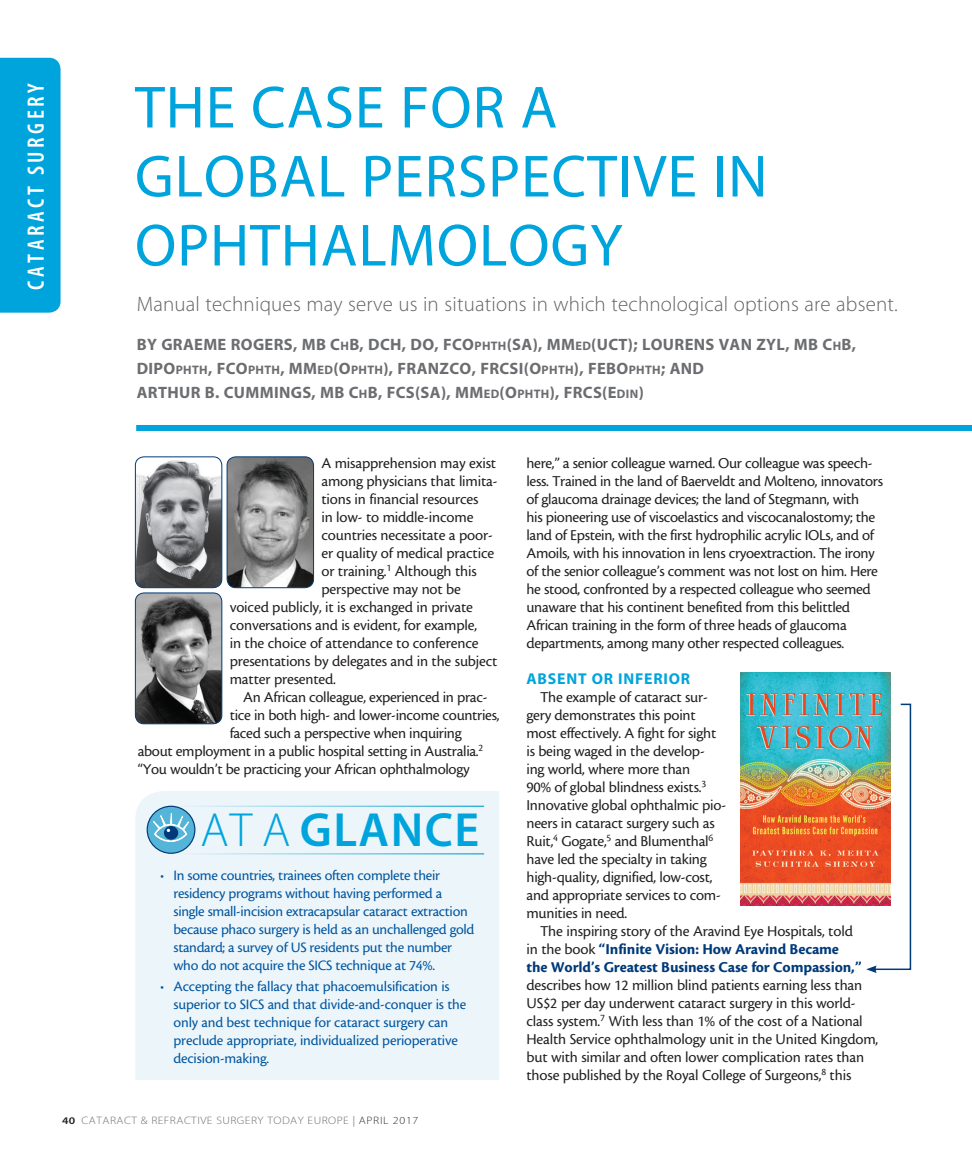
<style>
.page{position:relative;width:972px;height:1161px;background:#fff}
.page>*{position:absolute;margin:0;border:0;box-sizing:border-box;transform-origin:0 0}
.headline{font:60px/69px "Myriad MM 400 600";letter-spacing:.015em;color:#00a4dc}
.headline-2{font:48.15px "Myriad MM 565 600";letter-spacing:.03em;color:#00a4dc}
.t1{font:23.7px "Myriad MM 565 300";letter-spacing:.15em;color:#fff}
.deck{font:21px "Myriad MM 215 600";letter-spacing:.01em;color:#636366}
.author{font:16.5px "Myriad MM 700 600";letter-spacing:.02em;color:#6c6d70}
.body{font:15.75px/18px "Cronos MM 408 10";letter-spacing:-.02em;color:#231f20}
.body_first{font:15.75px "Cronos MM 408 10";letter-spacing:-.01em;color:#231f20}
.subhead{font:15.75px "Myriad MM 700 600";letter-spacing:.05em;color:#00a4dc}
.t2{font:15px/18px "Cronos MM 408 10";letter-spacing:-.02em;color:#01559f}
.t3{font:10.8px "Myriad MM 215 600";letter-spacing:.04em;color:#6c6d70;scale:1.11 1}
.s1{font-family:"Myriad MM SC750 700 600";font-size:12.3px}
.s2{font-family:"Myriad MM SC750 700 600"}
.s3{font-family:"Myriad MM 215 600"}
.s4{font-family:"Myriad MM 565 600";font-size:10.2px;color:#231f20}
.s5{font-family:"Myriad MM 400 600";color:#939598}
.s6{color:#312f30}
.s7{font-family:"Cronos MM 700 10";color:#013a79}
</style>
<div class="page">
<div style="left:0;top:58px;width:61px;height:255px;background:#00a4dc"></div>
<div style="left:136px;top:425px;width:836px;height:6px;background:#00a4dc"></div>
<img style="left:135px;top:457px;width:87px;height:131px">
<div style="left:135px;top:456px;width:87px;height:132px;border:1px solid #013a79;border-radius:9px"></div>
<img style="left:135px;top:593px;width:87px;height:131px">
<div style="left:135px;top:593px;width:87px;height:131px;border:1px solid #013a79;border-radius:9px"></div>
<img style="left:227px;top:457px;width:87px;height:131px">
<div style="left:227px;top:456px;width:87px;height:132px;border:1px solid #013a79;border-radius:9px"></div>
<div style="left:135px;top:791px;width:364px;height:289px;background:#ebf5fa"></div>
<hr style="left:175px;top:806px;width:309px;height:1px;background:#019ecb">
<hr style="left:175px;top:853px;width:309px;height:1px;background:#019ecb">
<div style="left:147px;top:806px;width:48px;height:47px;background:#55b5d8;border-radius:50%"></div>
<div style="left:147px;top:806px;width:48px;height:48px;border:1px solid #013a79;border-radius:50%"></div>
<svg style="left:150px;top:808px;width:42px;height:34px"></svg>
<img style="left:740px;top:673px;width:151px;height:233px">
<img style="left:866px;top:703px;width:46px;height:270px">
<h3 class="t1" style="left:25px;top:290px;width:208px;rotate:-90deg">CATARACT SURGERY</h3>
<p class="headline" style="left:135px;top:76px;width:634px">THE CASE FOR A<br>GLOBAL PERSPECTIVE IN<br>OPHTHALMOLOGY</p>
<p class="deck" style="left:137px;top:294px;width:763px">Manual techniques may serve us in situations in which technological options are absent.</p>
<p class="author" style="left:137px;top:337px;width:721px">BY GRAEME ROGERS, MB C<span class="s1">H</span>B, DC<span class="s2">H</span>, DO, FCO<span class="s1">PHTH</span>(SA), MM<span class="s1">ED</span>(UCT); LOURENS VAN ZYL, MB C<span class="s1">H</span>B,</p>
<p class="author" style="left:137px;top:361px;width:569px">DIPO<span class="s1">PHTH</span>, FCO<span class="s1">PHTH</span>, MM<span class="s1">ED</span>(O<span class="s1">PHTH</span>), FRANZCO, FRCSI(O<span class="s1">PHTH</span>), FEBO<span class="s1">PHTH</span>; AND</p>
<p class="author" style="left:137px;top:385px;width:509px">ARTHUR B. CUMMINGS, MB C<span class="s1">H</span>B, FCS(SA), MM<span class="s1">ED</span>(O<span class="s1">PHTH</span>), FRCS(E<span class="s1">DIN</span>)</p>
<p class="body_first" style="left:321px;top:455px;width:176px">A misapprehension may exist</p>
<p class="body_first" style="left:321px;top:473px;width:178px">among physicians that limita-</p>
<p class="body_first" style="left:321px;top:491px;width:158px">tions in financial resources</p>
<p class="body_first" style="left:321px;top:509px;width:153px">in low- to middle-income</p>
<p class="body_first" style="left:321px;top:527px;width:173px">countries necessitate a poor-</p>
<p class="body_first" style="left:321px;top:545px;width:174px">er quality of medical practice</p>
<p class="body_first" style="left:321px;top:563px;width:157px">or training.<sup>1</sup> Although this</p>
<p class="body_first" style="left:321px;top:581px;width:141px">perspective may not be</p>
<p class="body_first" style="left:230px;top:599px;width:245px">voiced publicly, it is exchanged in private</p>
<p class="body_first" style="left:230px;top:617px;width:249px">conversations and is evident, for example,</p>
<p class="body_first" style="left:230px;top:635px;width:250px">in the choice of attendance to conference</p>
<p class="body_first" style="left:230px;top:653px;width:269px">presentations by delegates and in the subject</p>
<p class="body_first" style="left:230px;top:671px;width:108px">matter presented.</p>
<p class="body" style="left:243px;top:688px;width:246px">An African colleague, experienced in prac-</p>
<p class="body" style="left:230px;top:706px;width:271px">tice in both high- and lower-income countries,</p>
<p class="body" style="left:230px;top:724px;width:233px">faced such a perspective when inquiring</p>
<p class="body" style="left:138px;top:742px;width:347px">about employment in a public hospital setting in Australia.<sup>2</sup></p>
<p class="body" style="left:138px;top:760px;width:333px">“You wouldn’t be practicing your African ophthalmology</p>
<p class="headline-2" style="left:200px;top:806px;width:280px"><span class="s3">AT A</span> GLANCE</p>
<p class="t2" style="left:174px;top:867px;width:302px;text-indent:-14px">• In some countries, trainees often complete their residency programs without having performed a single small-incision extracapsular cataract extraction because phaco surgery is held as an unchallenged gold standard; a survey of US residents put the number who do not acquire the SICS technique at 74%.</p>
<p class="t2" style="left:174px;top:978px;width:294px;text-indent:-14px">• Accepting the fallacy that phacoemulsification is superior to SICS and that divide-and-conquer is the only and best technique for cataract surgery can preclude appropriate, individualized perioperative decision-making.</p>
<p class="t3" style="left:62px;top:1115px;width:323px"><span class="s4">40</span> CATARACT &amp; REFRACTIVE SURGERY TODAY EUROPE <span class="s5">|</span> <span class="s6">APRIL 2017</span></p>
<p class="body" style="left:526px;top:454px;width:358px">here,” a senior colleague warned. Our colleague was speech&shy;less. Trained in the land of Baerveldt and Molteno, innovators of glaucoma drainage devices; the land of Stegmann, with<br>his pioneering use of viscoelastics and viscocanalostomy; the land of Epstein, with the first hydrophilic acrylic IOLs, and of Amoils, with his innovation in lens cryoextraction. The irony of the senior colleague’s comment was not lost on him. Here he stood, confronted by a respected colleague who seemed unaware that his continent benefited from this belittled African training in the form of three heads of glaucoma departments, among many other respected colleagues.</p>
<p class="subhead" style="left:526px;top:671px;width:165px">ABSENT OR INFERIOR</p>
<p class="body" style="left:526px;top:688px;width:201px;text-indent:14px">The example of cataract sur&shy;gery demonstrates this point most effectively. A fight for sight is being waged in the develop&shy;ing world, where more than<br>90% of global blindness exists.<sup>3<br></sup>Innovative global ophthalmic pio&shy;neers in cataract surgery such as<br>Ruit,<sup>4</sup> Gogate,<sup>5</sup> and Blumenthal<sup>6 </sup>have led the specialty in taking high-quality, dignified, low-cost, and appropriate services to com&shy;munities in need.</p>
<p class="body" style="left:526px;top:922px;width:353px;text-indent:14px">The inspiring story of the Aravind Eye Hospitals, told<br>in the book <span class="s7">“Infinite Vision: How Aravind Became<br>the World’s Greatest Business Case for Compassion,” </span>describes how 12 million blind patients earning less than US$2 per day underwent cataract surgery in this world&shy;class system.<sup>7</sup> With less than 1% of the cost of a National Health Service ophthalmology unit in the United Kingdom, but with similar and often lower complication rates than those published by the Royal College of Surgeons,<sup>8</sup> this</p>
</div>
